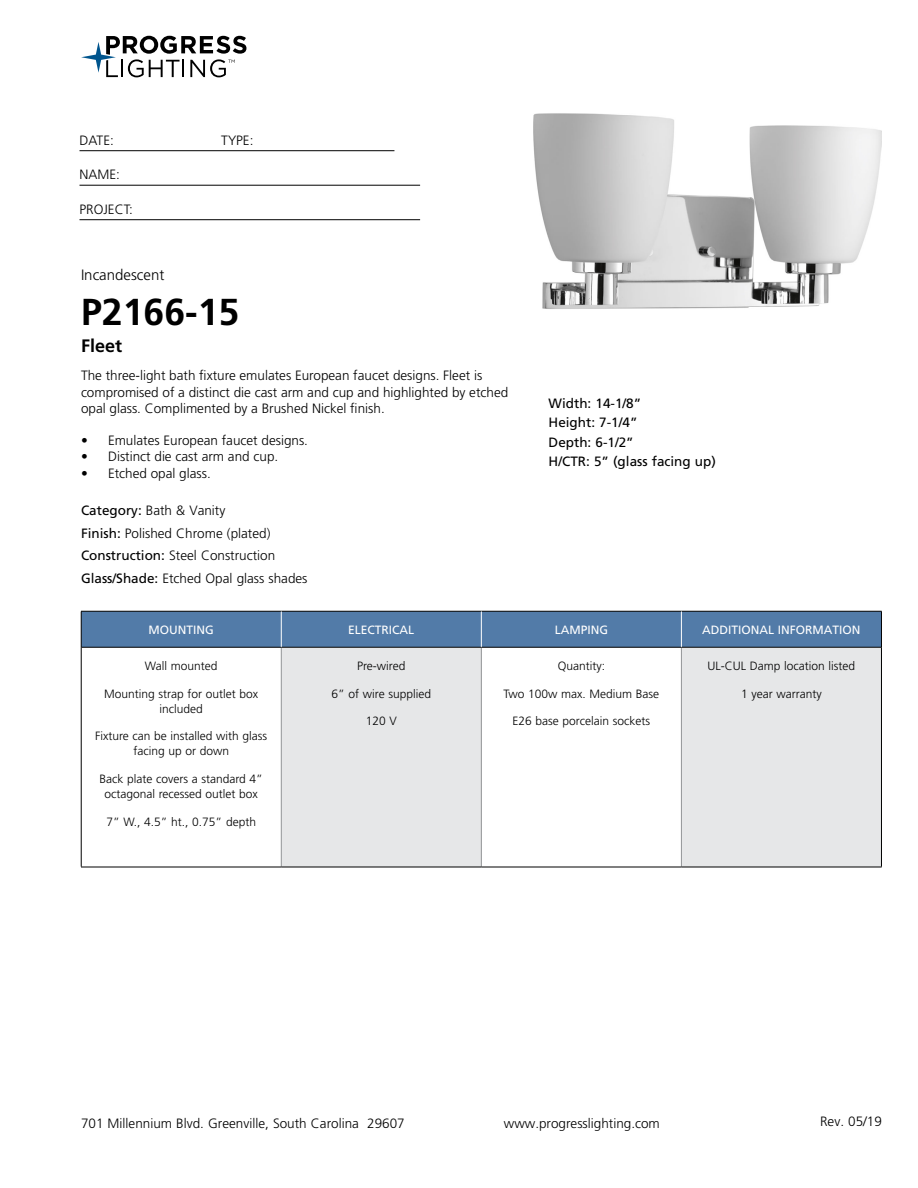
<style>
.page{position:relative;width:918px;height:1188px;background:#fff}
.page>*{position:absolute;margin:0;border:0;box-sizing:border-box;transform-origin:0 0}
.t1{font:700 37.5px "Frutiger LT Std";color:#000}
.t2{font:700 18px "Frutiger LT Std";color:#000}
.t3{font:300 15px "Frutiger LT Std";color:#000}
.t4{font:300 13.5px/22.5px "Frutiger LT Std";color:#000}
.t5{font:13.5px/19.5px "Frutiger LT Std";color:#000}
.t6{font:300 12px/15px "Frutiger LT Std";color:#000;text-align:center}
.t7{font:12px "Frutiger LT Std";color:#fff}
.s1{font-weight:400}
</style>
<div class="page">
<svg style="left:81px;top:36px;width:165px;height:41px"></svg>
<hr style="left:80px;top:150px;width:314px;height:1px;background:#000">
<hr style="left:80px;top:185px;width:340px;height:1px;background:#000">
<hr style="left:80px;top:219px;width:340px;height:1px;background:#000">
<div style="left:82px;top:612px;width:799px;height:35px;background:#527ba8"></div>
<div style="left:281px;top:647px;width:200px;height:220px;background:#e6e7e8"></div>
<div style="left:681px;top:647px;width:200px;height:220px;background:#e6e7e8"></div>
<hr style="left:281px;top:648px;width:1px;height:219px;background:#939598">
<hr style="left:481px;top:648px;width:1px;height:219px;background:#939598">
<hr style="left:681px;top:648px;width:1px;height:219px;background:#939598">
<hr style="left:81px;top:647px;width:200px;height:1px;background:#000">
<hr style="left:281px;top:647px;width:200px;height:1px;background:#000">
<hr style="left:481px;top:647px;width:200px;height:1px;background:#000">
<hr style="left:681px;top:647px;width:200px;height:1px;background:#000">
<hr style="left:81px;top:867px;width:200px;height:1px;background:#000">
<hr style="left:281px;top:867px;width:200px;height:1px;background:#000">
<hr style="left:481px;top:867px;width:200px;height:1px;background:#000">
<hr style="left:681px;top:867px;width:201px;height:1px;background:#000">
<hr style="left:81px;top:611px;width:200px;height:1px;background:#000">
<hr style="left:81px;top:611px;width:1px;height:36px;background:#000">
<hr style="left:281px;top:611px;width:200px;height:1px;background:#000">
<hr style="left:481px;top:611px;width:200px;height:1px;background:#000">
<hr style="left:681px;top:611px;width:201px;height:1px;background:#000">
<hr style="left:881px;top:611px;width:1px;height:36px;background:#000">
<hr style="left:81px;top:647px;width:1px;height:220px;background:#000">
<hr style="left:881px;top:647px;width:1px;height:220px;background:#000">
<hr style="left:281px;top:611px;width:1px;height:36px;background:#fff">
<hr style="left:681px;top:611px;width:1px;height:36px;background:#fff">
<hr style="left:481px;top:611px;width:1px;height:36px;background:#fff">
<img style="left:533px;top:113px;width:349px;height:196px">
<p class="t4" style="left:80px;top:129px;width:36px">DATE:</p>
<p class="t4" style="left:221px;top:129px;width:34px">TYPE:</p>
<p class="t4" style="left:80px;top:164px;width:42px">NAME:</p>
<p class="t4" style="left:80px;top:198px;width:55px">PROJECT:</p>
<p class="t3" style="left:81px;top:266px;width:85px">Incandescent</p>
<h1 class="t1" style="left:81px;top:290px;width:160px">P2166-15</h1>
<h2 class="t2" style="left:81px;top:335px;width:43px">Fleet</h2>
<p class="t4" style="left:81px;top:368px;width:429px;line-height:16.2px">The three-light bath fixture emulates European faucet designs. Fleet is compromised of a distinct die cast arm and cup and highlighted by etched opal glass. Complimented by a Brushed Nickel finish.</p>
<p class="t4" style="left:81px;top:429px;width:229px">• Emulates European faucet designs.</p>
<p class="t4" style="left:81px;top:446px;width:199px">• Distinct die cast arm and cup.</p>
<p class="t4" style="left:81px;top:462px;width:131px">• Etched opal glass.</p>
<p class="t4" style="left:81px;top:499px;width:228px"><span class="s1">Category:</span> Bath &amp; Vanity<br><span class="s1">Finish:</span> Polished Chrome (plated)<br><span class="s1">Construction:</span> Steel Construction <span class="s1">Glass/Shade:</span> Etched Opal glass shades</p>
<p class="t7" style="left:149px;top:623px;width:67px">MOUNTING</p>
<p class="t7" style="left:348px;top:623px;width:68px">ELECTRICAL</p>
<p class="t7" style="left:555px;top:623px;width:55px">LAMPING</p>
<p class="t7" style="left:702px;top:623px;width:160px">ADDITIONAL INFORMATION</p>
<p class="t6" style="left:145px;top:658px;width:74px">Wall mounted</p>
<p class="t6" style="left:104px;top:686px;width:156px">Mounting strap for outlet box included</p>
<p class="t6" style="left:95px;top:729px;width:174px">Fixture can be installed with glass facing up or down</p>
<p class="t6" style="left:100px;top:772px;width:165px">Back plate covers a standard 4” octagonal recessed outlet box</p>
<p class="t6" style="left:106px;top:814px;width:151px">7” W., 4.5” ht., 0.75” depth</p>
<p class="t5" style="left:549px;top:393px;width:169px">Width: 14-1/8”<br>Height: 7-1/4”<br>Depth: 6-1/2”<br>H/CTR: 5” (glass facing up)</p>
<p class="t6" style="left:357px;top:658px;width:50px">Pre-wired</p>
<p class="t6" style="left:332px;top:686px;width:101px">6” of wire supplied</p>
<p class="t6" style="left:366px;top:714px;width:33px">120 V</p>
<p class="t6" style="left:708px;top:658px;width:149px">UL-CUL Damp location listed</p>
<p class="t6" style="left:741px;top:686px;width:82px">1 year warranty</p>
<p class="t6" style="left:558px;top:658px;width:49px">Quantity:</p>
<p class="t6" style="left:504px;top:686px;width:157px">Two 100w max. Medium Base</p>
<p class="t6" style="left:513px;top:714px;width:139px">E26 base porcelain sockets</p>
<p class="t4" style="left:81px;top:1112px;width:325px">701 Millennium Blvd. Greenville, South Carolina 29607</p>
<p class="t4" style="left:504px;top:1112px;width:158px">www.progresslighting.com</p>
<p class="t4" style="left:820px;top:1110px;width:63px">Rev. 05/19</p>
</div>
